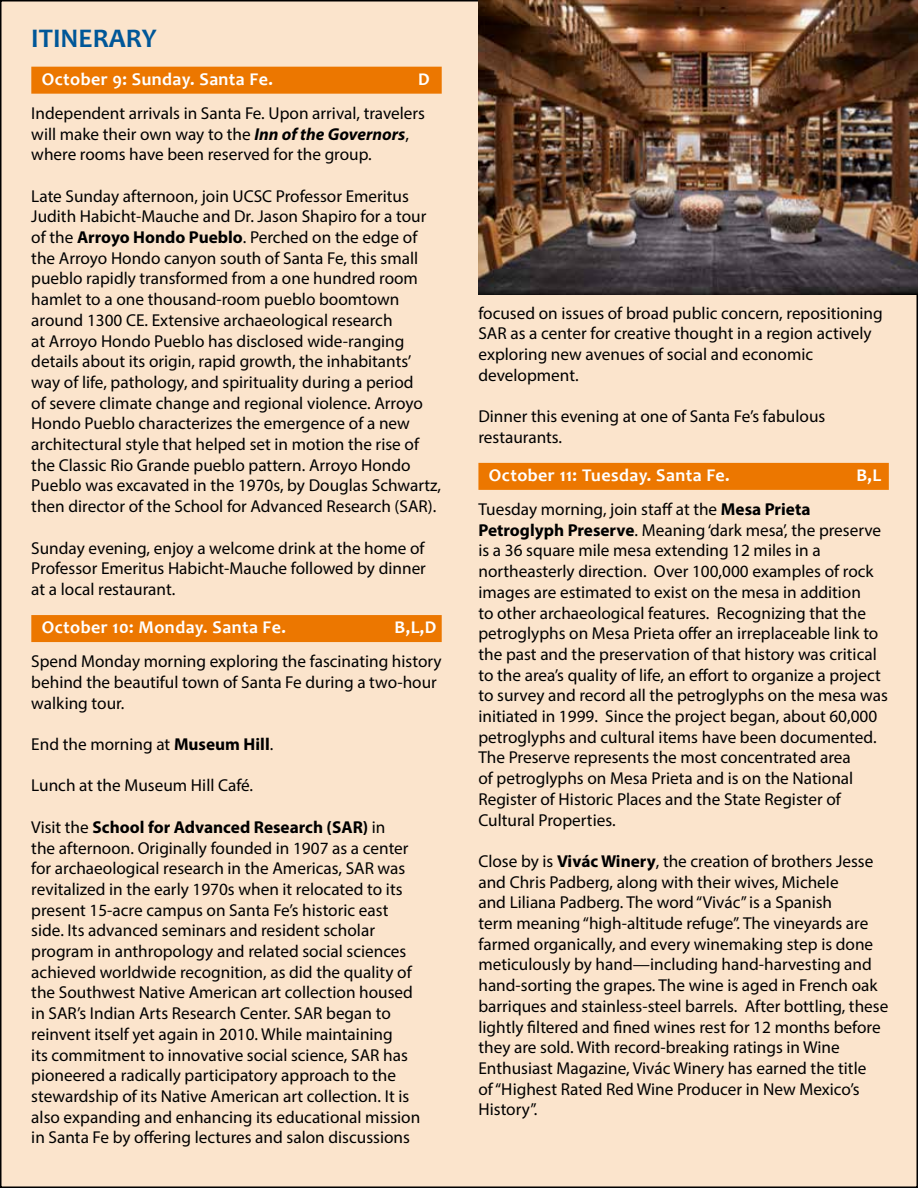
<style>
.page{position:relative;width:918px;height:1188px;background:#fff}
.page>*{position:absolute;margin:0;border:0;box-sizing:border-box;transform-origin:0 0}
.t1{font:700 27px "Candara";color:#005798}
.t2{font:700 18px "Candara";letter-spacing:.025em;color:#fff}
.t3{font:17.25px/20.7px "Myriad Pro";color:#000}
.s1{font-weight:700;font-style:italic}
.s2{font-weight:700}
</style>
<div class="page">
<div style="left:1px;top:1px;width:916px;height:1186px;background:#fbe4cc"></div>
<div style="left:31px;top:67px;width:411px;height:27px;background:#ec7700"></div>
<div style="left:31px;top:615px;width:411px;height:27px;background:#ec7700"></div>
<div style="left:478px;top:463px;width:411px;height:27px;background:#ec7700"></div>
<img style="left:478px;top:0;width:440px;height:295px">
<h1 class="t1" style="left:31px;top:21px;width:127px">ITINERARY</h1>
<p class="t2" style="left:42px;top:68px;width:233px">October 9: Sunday. Santa Fe.</p>
<p class="t2" style="left:418px;top:68px;width:13px">D</p>
<p class="t3" style="left:31px;top:102px;width:395px">Independent arrivals in Santa Fe. Upon arrival, travelers will make their own way to the <span class="s1">Inn of the Governors</span>, where rooms have been reserved for the group.</p>
<p class="t3" style="left:31px;top:185px;width:411px">Late Sunday afternoon, join UCSC Professor Emeritus Judith Habicht-Mauche and Dr. Jason Shapiro for a tour of the <span class="s2">Arroyo Hondo Pueblo</span>. Perched on the edge of the Arroyo Hondo canyon south of Santa Fe, this small pueblo rapidly transformed from a one hundred room hamlet to a one thousand-room pueblo boomtown around 1300 CE. Extensive archaeological research<br>at Arroyo Hondo Pueblo has disclosed wide-ranging details about its origin, rapid growth, the inhabitants’ way of life, pathology, and spirituality during a period<br>of severe climate change and regional violence. Arroyo Hondo Pueblo characterizes the emergence of a new architectural style that helped set in motion the rise of the Classic Rio Grande pueblo pattern. Arroyo Hondo Pueblo was excavated in the 1970s, by Douglas Schwartz, then director of the School for Advanced Research (SAR).</p>
<p class="t3" style="left:31px;top:537px;width:396px;text-align:justify">Sunday evening, enjoy a welcome drink at the home of Professor Emeritus Habicht-Mauche followed by dinner at a local restaurant.</p>
<p class="t2" style="left:42px;top:616px;width:246px">October 10: Monday. Santa Fe.</p>
<p class="t2" style="left:395px;top:616px;width:43px">B,L,D</p>
<p class="t3" style="left:31px;top:651px;width:412px">Spend Monday morning exploring the fascinating history behind the beautiful town of Santa Fe during a two-hour walking tour.</p>
<p class="t3" style="left:31px;top:734px;width:244px">End the morning at <span class="s2">Museum Hill</span>.</p>
<p class="t3" style="left:31px;top:775px;width:223px">Lunch at the Museum Hill Café.</p>
<p class="t3" style="left:31px;top:816px;width:390px">Visit the <span class="s2">School for Advanced Research (SAR)</span> in<br>the afternoon. Originally founded in 1907 as a center for archaeological research in the Americas, SAR was revitalized in the early 1970s when it relocated to its present 15-acre campus on Santa Fe’s historic east side. Its advanced seminars and resident scholar program in anthropology and related social sciences achieved worldwide recognition, as did the quality of the Southwest Native American art collection housed in SAR’s Indian Arts Research Center. SAR began to reinvent itself yet again in 2010. While maintaining<br>its commitment to innovative social science, SAR has pioneered a radically participatory approach to the stewardship of its Native American art collection. It is also expanding and enhancing its educational mission in Santa Fe by offering lectures and salon discussions</p>
<p class="t3" style="left:478px;top:302px;width:406px">focused on issues of broad public concern, repositioning SAR as a center for creative thought in a region actively exploring new avenues of social and economic development.</p>
<p class="t3" style="left:478px;top:406px;width:348px">Dinner this evening at one of Santa Fe’s fabulous restaurants.</p>
<p class="t2" style="left:489px;top:464px;width:242px">October 11: Tuesday. Santa Fe.</p>
<p class="t2" style="left:856px;top:464px;width:26px">B,L</p>
<p class="t3" style="left:478px;top:499px;width:411px">Tuesday morning, join staff at the <span class="s2">Mesa Prieta Petroglyph Preserve</span>. Meaning ‘dark mesa’, the preserve is a 36 square mile mesa extending 12 miles in a northeasterly direction. Over 100,000 examples of rock images are estimated to exist on the mesa in addition<br>to other archaeological features. Recognizing that the petroglyphs on Mesa Prieta offer an irreplaceable link to the past and the preservation of that history was critical to the area’s quality of life, an effort to organize a project to survey and record all the petroglyphs on the mesa was initiated in 1999. Since the project began, about 60,000 petroglyphs and cultural items have been documented.<br>The Preserve represents the most concentrated area<br>of petroglyphs on Mesa Prieta and is on the National Register of Historic Places and the State Register of Cultural Properties.</p>
<p class="t3" style="left:478px;top:851px;width:411px">Close by is <span class="s2">Vivác Winery</span>, the creation of brothers Jesse and Chris Padberg, along with their wives, Michele<br>and Liliana Padberg. The word “Vivác” is a Spanish<br>term meaning “high-altitude refuge”. The vineyards are farmed organically, and every winemaking step is done meticulously by hand—including hand-harvesting and hand-sorting the grapes. The wine is aged in French oak barriques and stainless-steel barrels. After bottling, these lightly filtered and fined wines rest for 12 months before they are sold. With record-breaking ratings in Wine Enthusiast Magazine, Vivác Winery has earned the title<br>of “Highest Rated Red Wine Producer in New Mexico’s History”.</p>
</div>
